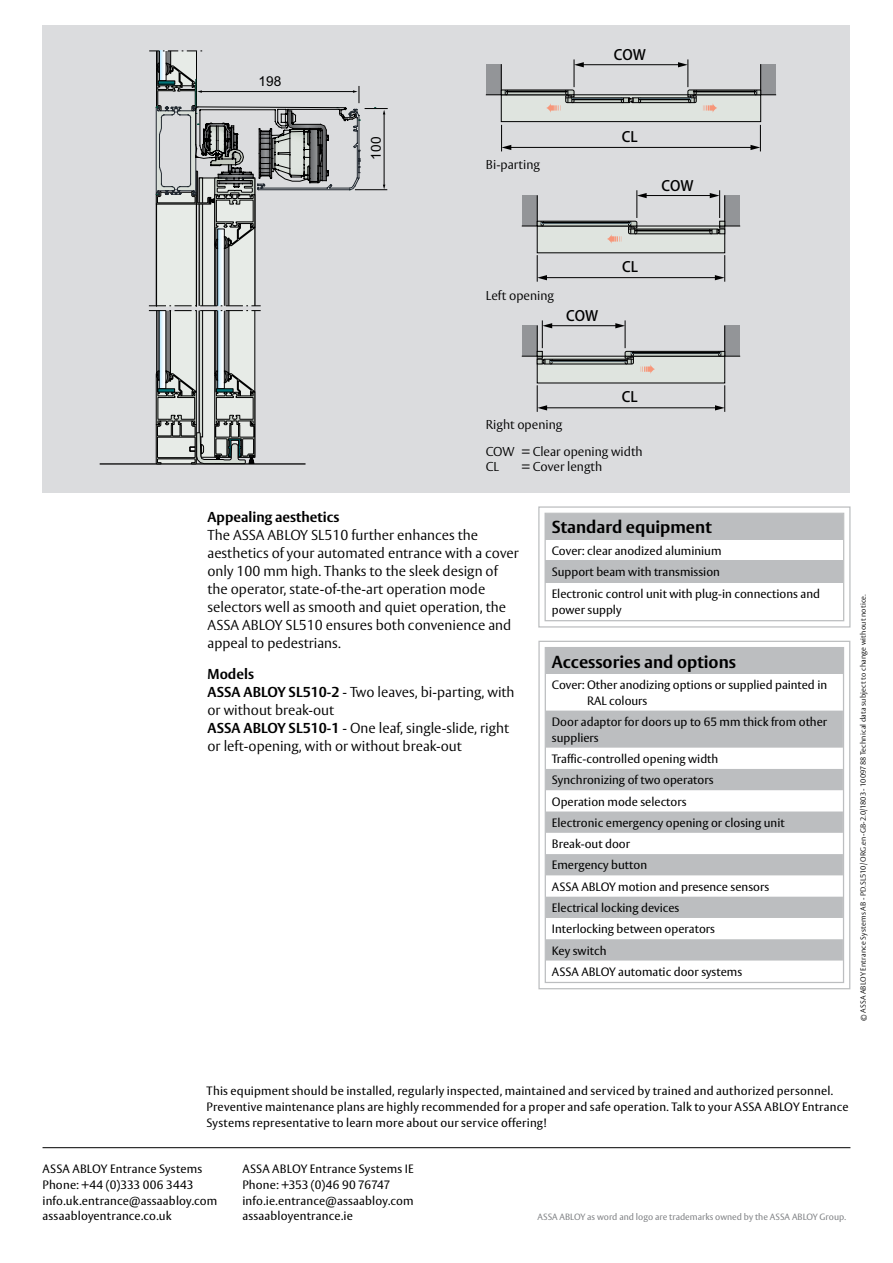
<style>
.page{position:relative;width:893px;height:1263px;background:#fff}
.page>*{position:absolute;margin:0;border:0;box-sizing:border-box;transform-origin:0 0}
.t1{font:700 17.25px "ASSA Vesta";color:#000}
.t2{font:300 14.25px/18px "ASSA Vesta";color:#000}
.t3{font:14.25px "Helvetica Neue GBK EUC H";color:#000}
.t4{font:13.65px "Arial";color:#000}
.t5{font:300 12.75px/26.5px "ASSA Vesta";color:#000}
.t6{font:12px/15.8px "ASSA Vesta";color:#000}
.t7{font:9px "ASSA Vesta";color:#808285}
.t8{font:300 7.5px "ASSA Vesta";letter-spacing:.02em;color:#000}
.s1{font-weight:700}
</style>
<div class="page">
<hr style="left:43px;top:1147px;width:807px;height:1px;background:#000">
<div style="left:43px;top:26px;width:807px;height:467px;background:#dbdcde"></div>
<div style="left:537px;top:226px;width:188px;height:27px;background:#dfe4df"></div>
<div style="left:501px;top:95px;width:260px;height:27px;background:#dfe4df"></div>
<div style="left:501px;top:94px;width:260px;height:28px;border:1px solid #000"></div>
<hr style="left:544px;top:277px;width:174px;height:1px;background:#000">
<svg style="left:537px;top:255px;width:10px;height:27px"></svg>
<svg style="left:715px;top:255px;width:10px;height:27px"></svg>
<svg style="left:521px;top:190px;width:220px;height:53px"></svg>
<div style="left:537px;top:356px;width:188px;height:27px;background:#dfe4df"></div>
<hr style="left:544px;top:408px;width:174px;height:1px;background:#000">
<svg style="left:715px;top:385px;width:10px;height:27px"></svg>
<svg style="left:537px;top:385px;width:10px;height:27px"></svg>
<svg style="left:521px;top:320px;width:220px;height:54px"></svg>
<svg style="left:486px;top:59px;width:290px;height:53px"></svg>
<hr style="left:508px;top:147px;width:245px;height:1px;background:#000">
<svg style="left:501px;top:125px;width:10px;height:26px"></svg>
<svg style="left:750px;top:125px;width:11px;height:26px"></svg>
<hr style="left:100px;top:463px;width:206px;height:2px;background:#000">
<svg style="left:149px;top:50px;width:239px;height:415px"></svg>
<svg style="left:538px;top:506px;width:313px;height:122px"></svg>
<div style="left:544px;top:513px;width:300px;height:108px;border:1px solid #bcbec0"></div>
<svg style="left:538px;top:640px;width:313px;height:350px"></svg>
<div style="left:545px;top:647px;width:299px;height:336px;border:1px solid #bcbec0"></div>
<p class="t4" style="left:259px;top:72px;width:24px">198</p>
<p class="t4" style="left:367px;top:160px;width:24px;rotate:-90deg">100</p>
<p class="t3" style="left:614px;top:47px;width:34px">COW</p>
<p class="t5" style="left:486px;top:152px;width:56px">Bi-parting</p>
<p class="t3" style="left:622px;top:128px;width:17px">CL</p>
<p class="t3" style="left:661px;top:177px;width:34px">COW</p>
<p class="t5" style="left:486px;top:283px;width:70px">Left opening</p>
<p class="t3" style="left:566px;top:308px;width:34px">COW</p>
<p class="t3" style="left:622px;top:258px;width:17px">CL</p>
<p class="t3" style="left:622px;top:388px;width:17px">CL</p>
<p class="t5" style="left:486px;top:412px;width:158px">Right opening<br>COW = Clear opening width</p>
<p class="t5" style="left:486px;top:454px;width:15px">CL</p>
<p class="t5" style="left:522px;top:454px;width:82px">= Cover length</p>
<p class="t2" style="left:207px;top:509px;width:313px"><span class="s1">Appealing aesthetics<br></span>The ASSA ABLOY SL510 further enhances the aesthetics of your automated entrance with a cover only 100 mm high. Thanks to the sleek design of the operator, state-of-the-art operation mode selectors well as smooth and quiet operation, the ASSA ABLOY SL510 ensures both convenience and appeal to pedestrians.</p>
<p class="t2" style="left:207px;top:665px;width:309px"><span class="s1">Models<br>ASSA ABLOY SL510-2</span> - Two leaves, bi-parting, with or without break-out<br><span class="s1">ASSA ABLOY SL510-1</span> - One leaf, single-slide, right or left-opening, with or without break-out</p>
<p class="t1" style="left:552px;top:517px;width:161px">Standard equipment</p>
<p class="t6" style="left:552px;top:540px;width:171px;line-height:21.3px">Cover: clear anodized aluminium<br>Support beam with transmission</p>
<p class="t6" style="left:552px;top:587px;width:270px">Electronic control unit with plug-in connections and power supply</p>
<p class="t1" style="left:552px;top:651px;width:186px">Accessories and options</p>
<p class="t6" style="left:587px;top:677px;width:241px;text-indent:-35px">Cover: Other anodizing options or supplied painted in<br>RAL colours</p>
<p class="t6" style="left:552px;top:714px;width:277px">Door adaptor for doors up to 65 mm thick from other suppliers</p>
<p class="t6" style="left:552px;top:749px;width:234px;line-height:21.3px">Traffic-controlled opening width<br>Synchronizing of two operators<br>Operation mode selectors<br>Electronic emergency opening or closing unit<br>Break-out door<br>Emergency button<br>ASSA ABLOY motion and presence sensors<br>Electrical locking devices<br>Interlocking between operators<br>Key switch<br>ASSA ABLOY automatic door systems</p>
<p class="t8" style="left:859px;top:1021px;width:429px;rotate:-90deg">© ASSA ABLOY Entrance Systems AB - PD.SL510/ ORG.en-GB-2.0/1803 - 1009788 Technical data subject to change without notice.</p>
<p class="t6" style="left:207px;top:1083px;width:643px">This equipment should be installed, regularly inspected, maintained and serviced by trained and authorized personnel.<br>Preventive maintenance plans are highly recommended for a proper and safe operation. Talk to your ASSA ABLOY Entrance<br>Systems representative to learn more about our service offering!</p>
<p class="t6" style="left:43px;top:1162px;width:176px">ASSA ABLOY Entrance Systems<br>Phone: +44 (0)333 006 3443 info.uk.entrance@assaabloy.com assaabloyentrance.co.uk</p>
<p class="t6" style="left:242px;top:1161px;width:173px">ASSA ABLOY Entrance Systems IE<br>Phone: +353 (0)46 90 76747 info.ie.entrance@assaabloy.com assaabloyentrance.ie</p>
<p class="t7" style="left:537px;top:1212px;width:310px">ASSA ABLOY as word and logo are trademarks owned by the ASSA ABLOY Group.</p>
</div>
